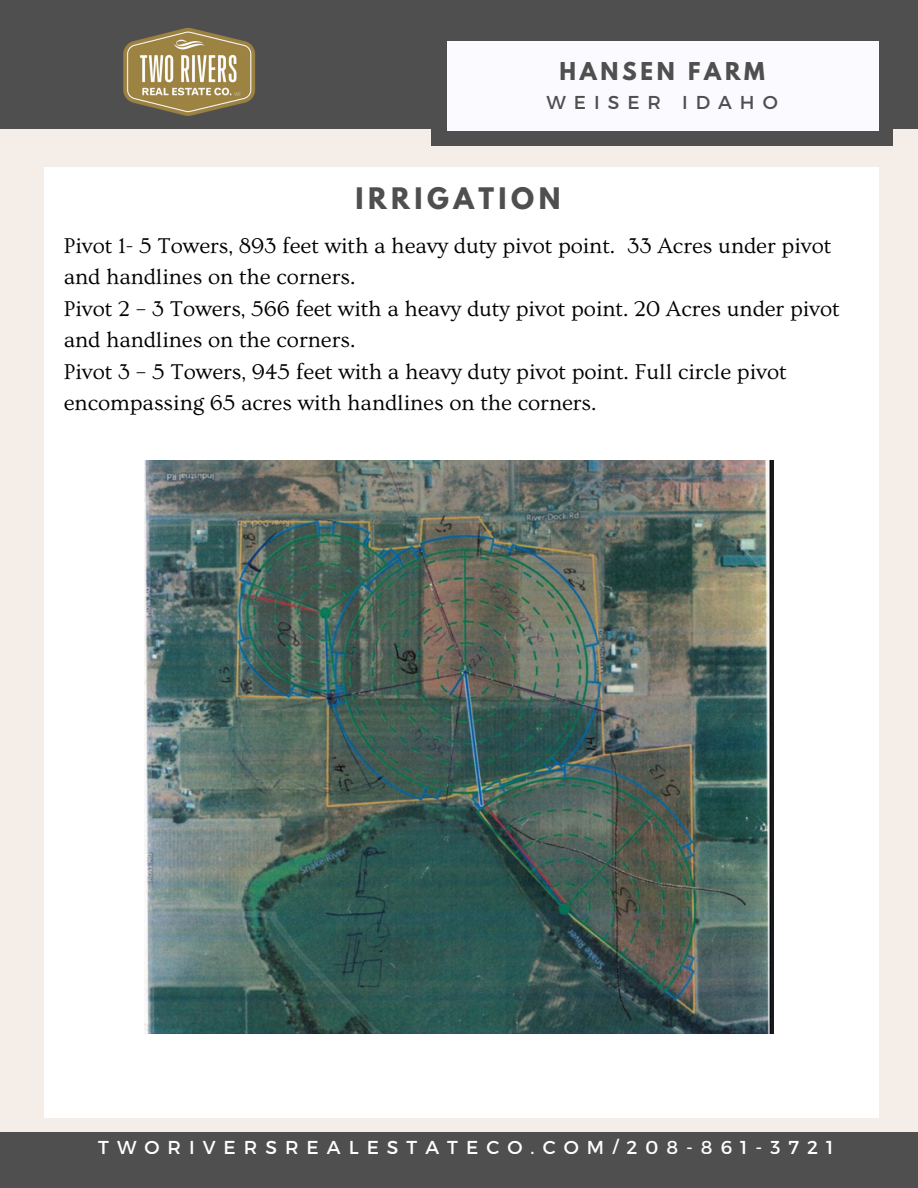
<style>
.page{position:relative;width:918px;height:1188px;background:#f5eee8}
.page>*{position:absolute;margin:0;border:0;box-sizing:border-box;transform-origin:0 0}
.t1{font:700 26.25px "League Spartan";letter-spacing:.17em;color:#4f4f4f}
.t2{font:22.5px/31.5px "Ovo";color:#000}
.t3{font:700 21.75px "League Spartan";letter-spacing:.17em;color:#4f4f4f}
.t4{font:18.75px "Montserrat";letter-spacing:.43em;color:#fff}
.t5{font:18.6px "Montserrat";letter-spacing:.43em;color:#4f4f4f}
</style>
<div class="page">
<div style="left:431px;top:34px;width:462px;height:111px;background:#4f4f4f"></div>
<div style="left:0;top:0;width:918px;height:128px;background:#4f4f4f"></div>
<div style="left:447px;top:41px;width:432px;height:89px;background:#fbfaff"></div>
<div style="left:44px;top:167px;width:835px;height:950px;background:#fff"></div>
<div style="left:0;top:1132px;width:918px;height:56px;background:#4f4f4f"></div>
<img style="left:123px;top:27px;width:132px;height:89px">
<img style="left:145px;top:461px;width:629px;height:572px">
<p class="t3" style="left:559px;top:61px;width:207px">HANSEN FARM</p>
<h2 class="t5" style="left:546px;top:90px;width:233px">WEISER IDAHO</h2>
<p class="t1" style="left:355px;top:185px;width:207px">IRRIGATION</p>
<p class="t2" style="left:64px;top:230px;width:778px">Pivot 1- 5 Towers, 893 feet with a heavy duty pivot point. 33 Acres under pivot and handlines on the corners.<br>Pivot 2 – 3 Towers, 566 feet with a heavy duty pivot point. 20 Acres under pivot and handlines on the corners.<br>Pivot 3 – 5 Towers, 945 feet with a heavy duty pivot point. Full circle pivot encompassing 65 acres with handlines on the corners.</p>
<p class="t4" style="left:98px;top:1135px;width:737px">TWORIVERSREALESTATECO.COM/208-861-3721</p>
</div>
